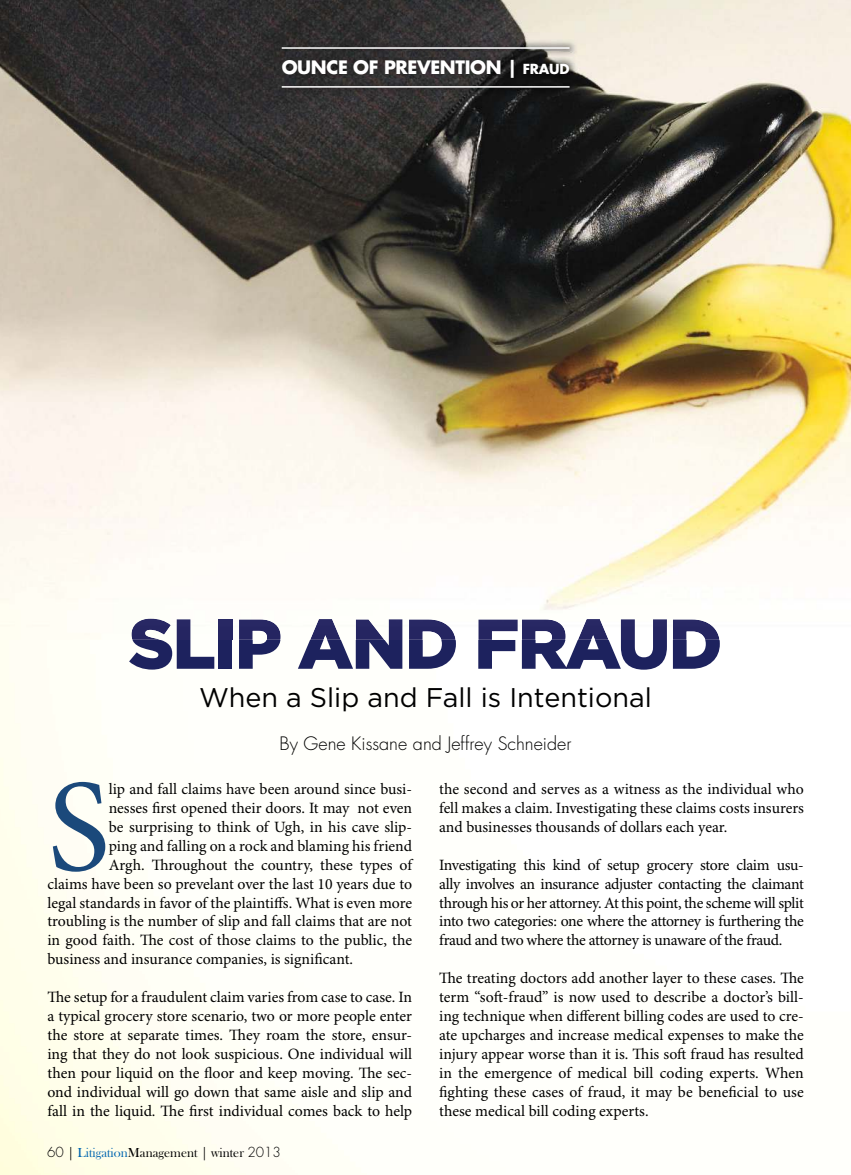
<style>
.page{position:relative;width:851px;height:1175px;background:#fff}
.page>*{position:absolute;margin:0;border:0;box-sizing:border-box;transform-origin:0 0}
.t1{font:132px "Minion Pro";color:#1b497b}
.t2{font:900 70.5px "Gotham";letter-spacing:-.03em;color:#1d225e}
.t3{font:27px "Gotham";color:#000}
.t4{font:300 18px "Futura Std";color:#000}
.t5{font:700 18px "Futura Std";letter-spacing:-.02em;color:#fff}
.t6{font:15.75px/18.9px "Minion Pro";letter-spacing:-.005em;color:#000;text-align:justify}
.t7{font:13.5px "Bask Old Face";color:#000}
.s1{font-size:13.5px}
.s2{font-family:"Futura Std";font-weight:300}
.s3{color:#0066b0}
</style>
<div class="page">
<img style="left:0;top:0;width:850px;height:640px">
<img style="left:131px;top:618px;width:40px;height:22px">
<img style="left:177px;top:619px;width:13px;height:21px">
<img style="left:218px;top:619px;width:14px;height:21px">
<img style="left:239px;top:619px;width:42px;height:21px">
<img style="left:310px;top:619px;width:31px;height:21px">
<img style="left:389px;top:619px;width:13px;height:21px">
<img style="left:356px;top:619px;width:28px;height:21px">
<img style="left:409px;top:619px;width:46px;height:21px">
<img style="left:478px;top:619px;width:40px;height:21px">
<img style="left:522px;top:619px;width:43px;height:21px">
<img style="left:578px;top:619px;width:30px;height:21px">
<img style="left:673px;top:619px;width:46px;height:21px">
<img style="left:274px;top:57px;width:303px;height:21px">
<img style="left:274px;top:86px;width:303px;height:10px">
<img style="left:274px;top:78px;width:303px;height:8px">
<hr style="left:282px;top:86px;width:287px;height:2px;background:#fff">
<img style="left:274px;top:39px;width:303px;height:13px">
<img style="left:274px;top:52px;width:303px;height:5px">
<hr style="left:282px;top:47px;width:287px;height:2px;background:#fff">
<p class="t5" style="left:282px;top:60px;width:289px">OUNCE OF PREVENTION | <span class="s1">FRAUD</span></p>
<h2 class="t2" style="left:128px;top:612px;width:595px">SLIP AND FRAUD</h2>
<h3 class="t3" style="left:199px;top:685px;width:454px">When a Slip and Fall is Intentional</h3>
<p class="t4" style="left:279px;top:734px;width:293px">By Gene Kissane and Jeffrey Schneider</p>
<h1 class="t1" style="left:47px;top:775px;width:64px">S</h1>
<p class="t6" style="left:109px;top:781px;width:305px">lip and fall claims have been around since busi-</p>
<p class="t6" style="left:109px;top:800px;width:305px">nesses frst opened their doors. It may not even</p>
<p class="t6" style="left:109px;top:819px;width:305px">be surprising to think of Ugh, in his cave slip-</p>
<p class="t6" style="left:109px;top:837px;width:305px">ping and falling on a rock and blaming his friend</p>
<p class="t6" style="left:109px;top:856px;width:305px">Argh. Troughout the country, these types of</p>
<p class="t6" style="left:47px;top:875px;width:366px">claims have been so prevelant over the last 10 years due to</p>
<p class="t6" style="left:47px;top:894px;width:366px">legal standards in favor of the plaintifs. What is even more</p>
<p class="t6" style="left:47px;top:913px;width:366px">troubling is the number of slip and fall claims that are not</p>
<p class="t6" style="left:47px;top:932px;width:366px">in good faith. Te cost of those claims to the public, the</p>
<p class="t6" style="left:47px;top:951px;width:307px">business and insurance companies, is signifcant.</p>
<p class="t6" style="left:47px;top:989px;width:366px">Te setup for a fraudulent claim varies from case to case. In a typical grocery store scenario, two or more people enter the store at separate times. Tey roam the store, ensur&shy;ing that they do not look suspicious. One individual will then pour liquid on the foor and keep moving. Te sec&shy;ond individual will go down that same aisle and slip and fall in the liquid. Te frst individual comes back to help</p>
<p class="t7" style="left:47px;top:1146px;width:235px"><span class="s2">60</span> | <span class="s3">Litigation</span>Management | winter <span class="s2">2013</span></p>
<p class="t6" style="left:439px;top:781px;width:366px">the second and serves as a witness as the individual who fell makes a claim. Investigating these claims costs insurers and businesses thousands of dollars each year.</p>
<p class="t6" style="left:439px;top:856px;width:366px">Investigating this kind of setup grocery store claim usu&shy;ally involves an insurance adjuster contacting the claimant through his or her attorney. At this point, the scheme will split into two categories: one where the attorney is furthering the fraud and two where the attorney is unaware of the fraud.</p>
<p class="t6" style="left:439px;top:970px;width:366px">Te treating doctors add another layer to these cases. Te term “sof-fraud” is now used to describe a doctor’s bill&shy;ing technique when diferent billing codes are used to cre&shy;ate upcharges and increase medical expenses to make the injury appear worse than it is. Tis sof fraud has resulted in the emergence of medical bill coding experts. When fghting these cases of fraud, it may be benefcial to use these medical bill coding experts.</p>
</div>
